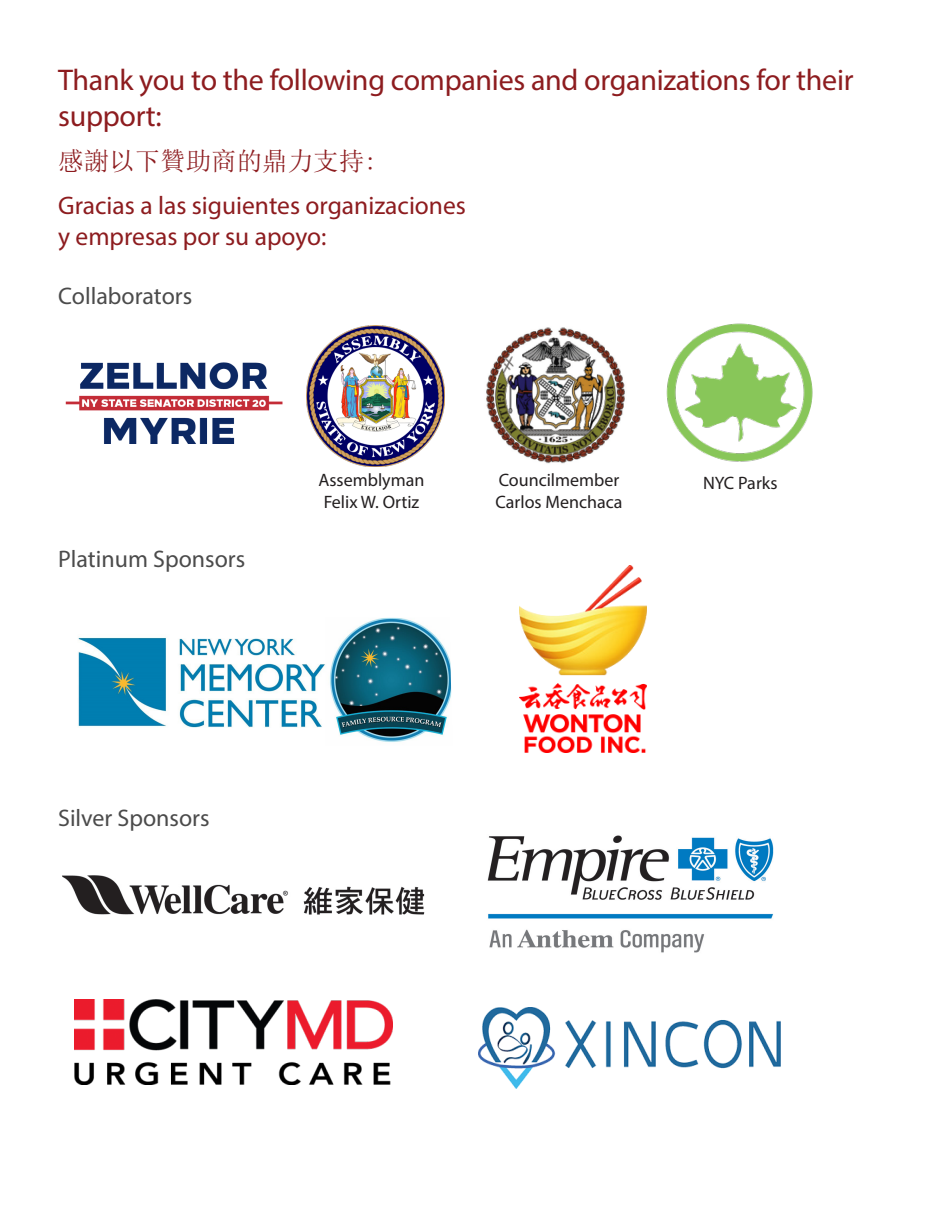
<style>
.page{position:relative;width:945px;height:1215px;background:#fff}
.page>*{position:absolute;margin:0;border:0;box-sizing:border-box;transform-origin:0 0}
.t1{font:30px/36px "Myriad Pro";letter-spacing:-.01em;color:#8d1c1f}
.t2{font:25.5px "Myriad Pro";color:#8d1c1f}
.t3{font:25.5px "Sim Sun";color:#8d1c1f}
.t4{font:24px "Myriad Pro";color:#4b4b4b}
.t5{font:18px "Myriad Pro";color:#231f20}
</style>
<div class="page">
<img style="left:78px;top:618px;width:374px;height:124px">
<img style="left:486px;top:327px;width:139px;height:137px">
<img style="left:65px;top:362px;width:218px;height:82px">
<img style="left:306px;top:325px;width:138px;height:142px">
<img style="left:666px;top:323px;width:147px;height:139px">
<hr style="left:944px;top:68px;width:1px;height:44px;background:#a71e21">
<img style="left:487px;top:835px;width:287px;height:118px">
<img style="left:62px;top:875px;width:362px;height:40px">
<img style="left:519px;top:566px;width:127px;height:187px">
<img style="left:478px;top:1008px;width:302px;height:81px">
<img style="left:75px;top:1000px;width:318px;height:85px">
<p class="t1" style="left:58px;top:62px;width:797px">Thank you to the following companies and organizations for their support:</p>
<p class="t3" style="left:58px;top:148px;width:320px">感謝以下贊助商的鼎力支持:</p>
<p class="t2" style="left:58px;top:190px;width:409px">Gracias a las siguientes organizaciones</p>
<p class="t2" style="left:58px;top:221px;width:270px">y empresas por su apoyo:</p>
<p class="t4" style="left:58px;top:282px;width:136px">Collaborators</p>
<p class="t4" style="left:58px;top:544px;width:189px">Platinum Sponsors</p>
<p class="t5" style="left:319px;top:469px;width:107px">Assemblyman</p>
<p class="t5" style="left:324px;top:491px;width:97px">Felix W. Ortiz</p>
<p class="t5" style="left:499px;top:469px;width:122px">Councilmember</p>
<p class="t5" style="left:496px;top:491px;width:129px">Carlos Menchaca</p>
<p class="t5" style="left:703px;top:472px;width:76px">NYC Parks</p>
<p class="t4" style="left:58px;top:804px;width:153px">Silver Sponsors</p>
</div>
